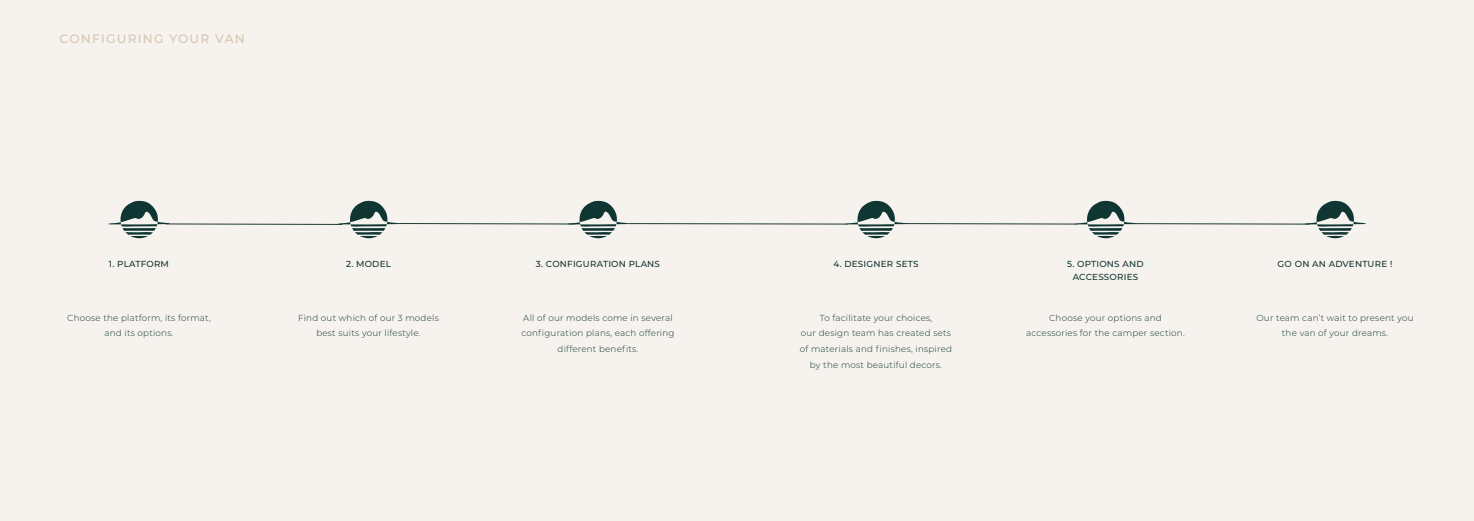
<style>
.page{position:relative;width:1474px;height:521px;background:#fff}
.page>*{position:absolute;margin:0;border:0;box-sizing:border-box;transform-origin:0 0}
.t1{font:500 12.25px "Montserrat";letter-spacing:.1em;color:#d6c6b3}
.t2{font:300 8.75px/15.8px "Montserrat";letter-spacing:.025em;color:#0f3631;text-align:center}
.t3{font:500 8.75px/12.2px "Montserrat";letter-spacing:.025em;color:#0f3631;text-align:center}
</style>
<div class="page">
<div style="left:0;top:0;width:1473px;height:521px;background:#f6f2ed"></div>
<svg style="left:108px;top:200px;width:1257px;height:38px"></svg>
<p class="t1" style="left:60px;top:30px;width:187px">CONFIGURING YOUR VAN</p>
<p class="t3" style="left:109px;top:258px;width:62px">1. PLATFORM</p>
<p class="t3" style="left:346px;top:258px;width:46px">2. MODEL</p>
<p class="t3" style="left:536px;top:258px;width:126px">3. CONFIGURATION PLANS</p>
<p class="t3" style="left:833px;top:258px;width:87px">4. DESIGNER SETS</p>
<p class="t3" style="left:1067px;top:258px;width:78px">5. OPTIONS AND<br>ACCESSORIES</p>
<p class="t2" style="left:67px;top:309px;width:145px">Choose the platform, its format, and its options.</p>
<p class="t2" style="left:298px;top:309px;width:142px">Find out which of our 3 models best suits your lifestyle.</p>
<p class="t2" style="left:521px;top:309px;width:155px">All of our models come in several configuration plans, each offering different benefits.</p>
<p class="t2" style="left:800px;top:309px;width:154px">To facilitate your choices,<br>our design team has created sets of materials and finishes, inspired by the most beautiful decors.</p>
<p class="t2" style="left:1026px;top:309px;width:160px">Choose your options and accessories for the camper section.</p>
<p class="t3" style="left:1277px;top:258px;width:116px">GO ON AN ADVENTURE !</p>
<p class="t2" style="left:1256px;top:309px;width:159px">Our team can’t wait to present you the van of your dreams.</p>
</div>
